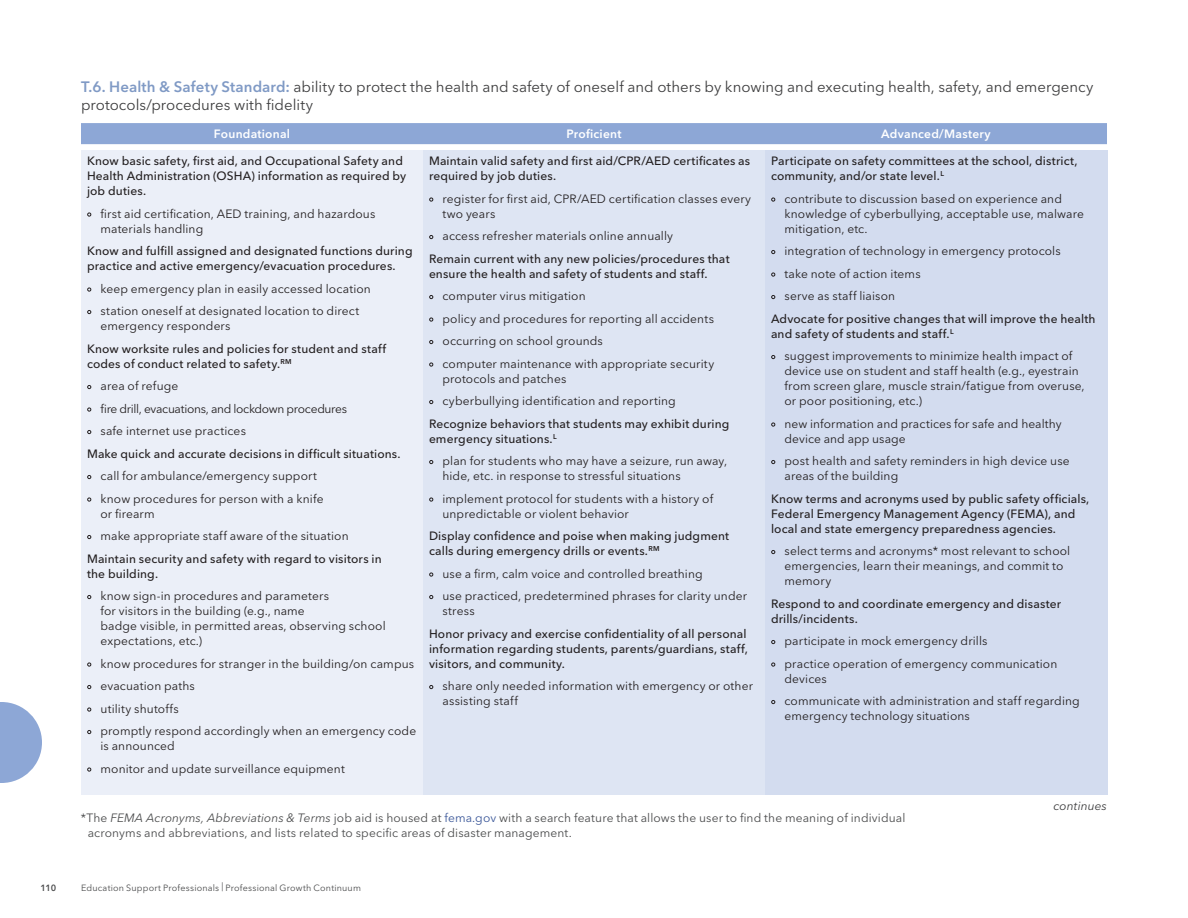
<style>
.page{position:relative;width:1188px;height:918px;background:#fff}
.page>*{position:absolute;margin:0;border:0;box-sizing:border-box;transform-origin:0 0}
.t1{font:15px/18px "Avenir Next LT Pro";color:#3e3e3f}
.t2{font:12px/15px "Avenir Next LT Pro";letter-spacing:.01em;color:#231f20}
.t3{font:500 12px/15px "Avenir Next LT Pro";letter-spacing:.01em;color:#231f20}
.t4{font:12px/15px "Avenir Next LT Pro";letter-spacing:.01em;color:#4b4c4d}
.t5{font:12px "Avenir Next LT Pro";letter-spacing:-.025em;color:#231f20}
.t6{font:600 12px "Avenir Next LT Pro";letter-spacing:.02em;color:#fff}
.t7{font:italic 12px "Avenir Next LT Pro";letter-spacing:.005em;color:#3e3e3f}
.t8{font:9px "Avenir Next LT Pro";letter-spacing:.02em;color:#4b4c4d}
.t9{font:600 9px "Avenir Next LT Pro";color:#4b4c4d}
.s1{font-weight:600;color:#809ac5}
.s2{font-size:9px}
.s3{font-weight:400;font-size:9px}
.s4{font-weight:400}
.s5{font-style:italic}
.s6{color:#3d599a}
</style>
<div class="page">
<div style="left:81px;top:123px;width:1026px;height:21px;background:#8da7d6"></div>
<div style="left:81px;top:150px;width:342px;height:645px;background:#ebeff8"></div>
<div style="left:423px;top:150px;width:342px;height:645px;background:#dee5f3"></div>
<div style="left:765px;top:150px;width:342px;height:645px;background:#d3dcef"></div>
<svg style="left:0;top:702px;width:42px;height:81px"></svg>
<p class="t1" style="left:81px;top:78px;width:1014px"><span class="s1">T.6. Health &amp; Safety Standard:</span> ability to protect the health and safety of oneself and others by knowing and executing health, safety, and emergency protocols/procedures with fidelity</p>
<p class="t6" style="left:214px;top:127px;width:78px">Foundational</p>
<p class="t6" style="left:567px;top:127px;width:56px">Proficient</p>
<p class="t6" style="left:881px;top:127px;width:111px">Advanced/Mastery</p>
<p class="t3" style="left:87px;top:154px;width:321px">Know basic safety, first aid, and Occupational Safety and<br>Health Administration (OSHA) information as required by job duties.</p>
<p class="t2" style="left:100px;top:206px;width:276px;text-indent:-14px"><span class="s2">•</span> first aid certification, AED training, and hazardous materials handling</p>
<p class="t3" style="left:87px;top:244px;width:327px">Know and fulfill assigned and designated functions during practice and active emergency/evacuation procedures.</p>
<p class="t2" style="left:87px;top:281px;width:285px"><span class="s2">•</span> keep emergency plan in easily accessed location</p>
<p class="t2" style="left:100px;top:304px;width:260px;text-indent:-14px"><span class="s2">•</span> station oneself at designated location to direct emergency responders</p>
<p class="t3" style="left:87px;top:341px;width:301px">Know worksite rules and policies for student and staff codes of conduct related to safety.<sup>RM</sup></p>
<p class="t2" style="left:87px;top:379px;width:93px"><span class="s2">•</span> area of refuge</p>
<p class="t5" style="left:87px;top:401px;width:262px"><span class="s2">•</span> fire drill, evacuations, and lockdown procedures</p>
<p class="t3" style="left:87px;top:420px;width:315px;line-height:22.5px"><span class="s3">•</span> <span class="s4">safe internet use practices<br></span>Make quick and accurate decisions in difficult situations.</p>
<p class="t2" style="left:87px;top:469px;width:232px"><span class="s2">•</span> call for ambulance/emergency support</p>
<p class="t2" style="left:100px;top:491px;width:225px;text-indent:-14px"><span class="s2">•</span> know procedures for person with a knife or firearm</p>
<p class="t3" style="left:87px;top:525px;width:296px;line-height:22.5px"><span class="s3">•</span> <span class="s4">make appropriate staff aware of the situation<br></span>Maintain security and safety with regard to visitors in</p>
<p class="t3" style="left:87px;top:566px;width:73px">the building.</p>
<p class="t2" style="left:100px;top:589px;width:287px;text-indent:-14px"><span class="s2">•</span> know sign-in procedures and parameters<br>for visitors in the building (e.g., name<br>badge visible, in permitted areas, observing school expectations, etc.)</p>
<p class="t2" style="left:87px;top:656px;width:329px"><span class="s2">•</span> know procedures for stranger in the building/on campus</p>
<p class="t2" style="left:87px;top:679px;width:109px"><span class="s2">•</span> evacuation paths</p>
<p class="t2" style="left:87px;top:701px;width:93px"><span class="s2">•</span> utility shutoffs</p>
<p class="t2" style="left:100px;top:724px;width:317px;text-indent:-14px"><span class="s2">•</span> promptly respond accordingly when an emergency code is announced</p>
<p class="t2" style="left:87px;top:761px;width:259px"><span class="s2">•</span> monitor and update surveillance equipment</p>
<p class="t3" style="left:429px;top:154px;width:323px">Maintain valid safety and first aid/CPR/AED certificates as required by job duties.</p>
<p class="t2" style="left:443px;top:191px;width:310px;text-indent:-14px"><span class="s2">•</span> register for first aid, CPR/AED certification classes every two years</p>
<p class="t3" style="left:429px;top:225px;width:302px;line-height:22.5px"><span class="s3">•</span> <span class="s4">access refresher materials online annually<br></span>Remain current with any new policies/procedures that</p>
<p class="t3" style="left:429px;top:266px;width:280px">ensure the health and safety of students and staff.</p>
<p class="t2" style="left:429px;top:289px;width:158px"><span class="s2">•</span> computer virus mitigation</p>
<p class="t2" style="left:429px;top:311px;width:287px"><span class="s2">•</span> policy and procedures for reporting all accidents</p>
<p class="t2" style="left:429px;top:334px;width:175px"><span class="s2">•</span> occurring on school grounds</p>
<p class="t2" style="left:443px;top:356px;width:273px;text-indent:-14px"><span class="s2">•</span> computer maintenance with appropriate security protocols and patches</p>
<p class="t3" style="left:429px;top:390px;width:302px;line-height:22.5px"><span class="s3">•</span> <span class="s4">cyberbullying identification and reporting<br></span>Recognize behaviors that students may exhibit during</p>
<p class="t3" style="left:429px;top:431px;width:129px">emergency situations.<sup>L</sup></p>
<p class="t2" style="left:443px;top:454px;width:286px;text-indent:-14px"><span class="s2">•</span> plan for students who may have a seizure, run away, hide, etc. in response to stressful situations</p>
<p class="t2" style="left:443px;top:491px;width:272px;text-indent:-14px"><span class="s2">•</span> implement protocol for students with a history of unpredictable or violent behavior</p>
<p class="t3" style="left:429px;top:529px;width:302px">Display confidence and poise when making judgment calls during emergency drills or events.<sup>RM</sup></p>
<p class="t2" style="left:429px;top:566px;width:275px"><span class="s2">•</span> use a firm, calm voice and controlled breathing</p>
<p class="t2" style="left:443px;top:589px;width:306px;text-indent:-14px"><span class="s2">•</span> use practiced, predetermined phrases for clarity under stress</p>
<p class="t3" style="left:429px;top:626px;width:320px;text-align:justify">Honor privacy and exercise confidentiality of all personal information regarding students, parents/guardians, staff, visitors, and community.</p>
<p class="t2" style="left:443px;top:679px;width:312px;text-indent:-14px"><span class="s2">•</span> share only needed information with emergency or other assisting staff</p>
<p class="t3" style="left:771px;top:154px;width:308px">Participate on safety committees at the school, district, community, and/or state level.<sup>L</sup></p>
<p class="t2" style="left:785px;top:191px;width:301px;text-indent:-14px"><span class="s2">•</span> contribute to discussion based on experience and knowledge of cyberbullying, acceptable use, malware mitigation, etc.</p>
<p class="t2" style="left:771px;top:244px;width:291px"><span class="s2">•</span> integration of technology in emergency protocols</p>
<p class="t2" style="left:771px;top:266px;width:151px"><span class="s2">•</span> take note of action items</p>
<p class="t3" style="left:771px;top:285px;width:326px;line-height:22.5px"><span class="s3">•</span> <span class="s4">serve as staff liaison<br></span>Advocate for positive changes that will improve the health</p>
<p class="t3" style="left:771px;top:326px;width:184px">and safety of students and staff.<sup>L</sup></p>
<p class="t2" style="left:785px;top:349px;width:302px;text-indent:-14px"><span class="s2">•</span> suggest improvements to minimize health impact of device use on student and staff health (e.g., eyestrain from screen glare, muscle strain/fatigue from overuse, or poor positioning, etc.)</p>
<p class="t2" style="left:785px;top:416px;width:279px;text-indent:-14px"><span class="s2">•</span> new information and practices for safe and healthy device and app usage</p>
<p class="t2" style="left:785px;top:454px;width:287px;text-indent:-14px"><span class="s2">•</span> post health and safety reminders in high device use areas of the building</p>
<p class="t3" style="left:771px;top:491px;width:320px">Know terms and acronyms used by public safety officials,<br>Federal Emergency Management Agency (FEMA), and local and state emergency preparedness agencies.</p>
<p class="t2" style="left:785px;top:544px;width:287px;text-indent:-14px"><span class="s2">•</span> select terms and acronyms* most relevant to school emergencies, learn their meanings, and commit to memory</p>
<p class="t3" style="left:771px;top:596px;width:292px">Respond to and coordinate emergency and disaster drills/incidents.</p>
<p class="t2" style="left:771px;top:634px;width:218px"><span class="s2">•</span> participate in mock emergency drills</p>
<p class="t2" style="left:785px;top:656px;width:274px;text-indent:-14px"><span class="s2">•</span> practice operation of emergency communication devices</p>
<p class="t2" style="left:785px;top:694px;width:297px;text-indent:-14px"><span class="s2">•</span> communicate with administration and staff regarding emergency technology situations</p>
<p class="t4" style="left:88px;top:810px;width:819px;text-indent:-7px">*The <span class="s5">FEMA Acronyms, Abbreviations &amp; Terms</span> job aid is housed at <span class="s6">fema.gov</span> with a search feature that allows the user to find the meaning of individual acronyms and abbreviations, and lists related to specific areas of disaster management.</p>
<p class="t9" style="left:41px;top:882px;width:17px">110</p>
<p class="t8" style="left:81px;top:882px;width:281px">Education Support Professionals | Professional Growth Continuum</p>
<p class="t7" style="left:1054px;top:799px;width:55px">continues</p>
</div>
